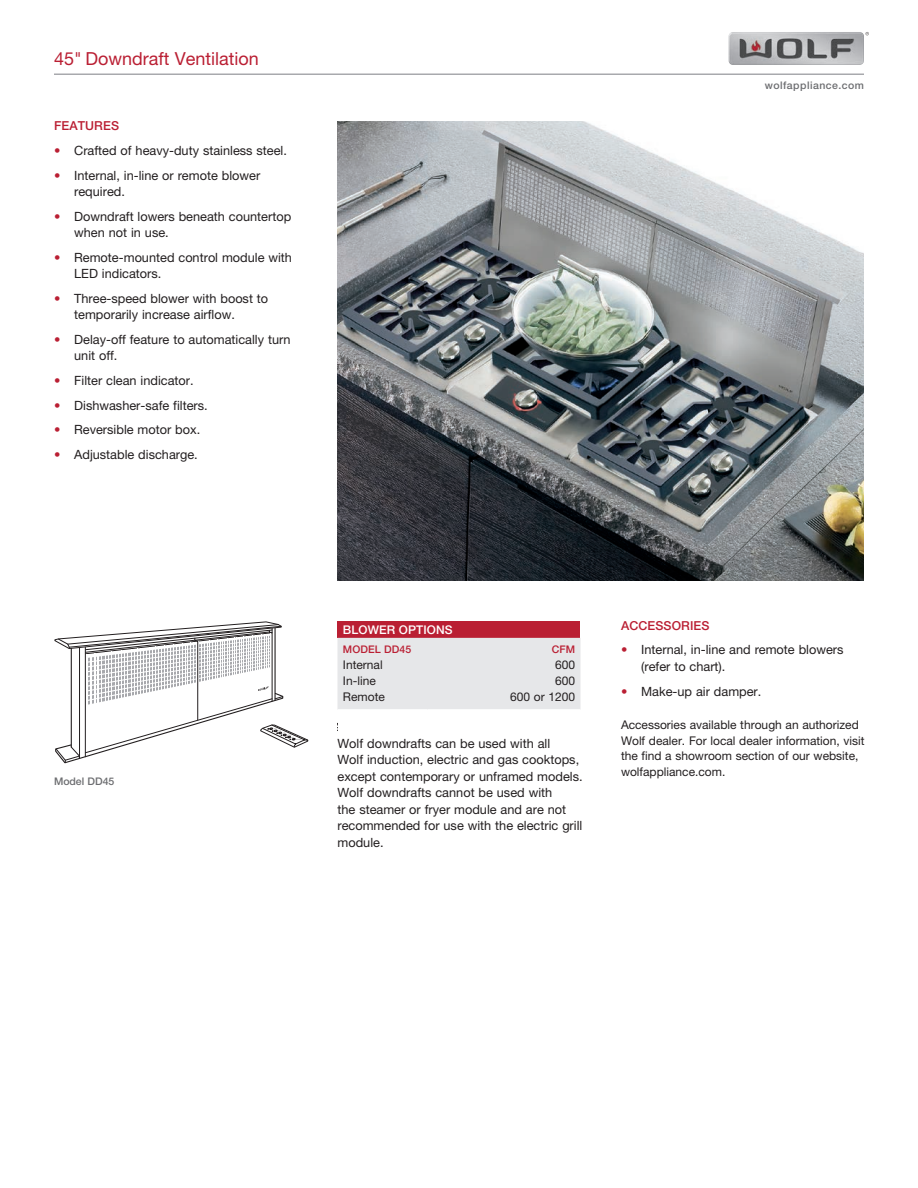
<style>
.page{position:relative;width:918px;height:1188px;background:#fff}
.page>*{position:absolute;margin:0;border:0;box-sizing:border-box;transform-origin:0 0}
.t1{font:18px "Helvetica Neue LT Std";color:#ba1f33}
.t2{font:12.75px/16.5px "Helvetica Neue LT Std";color:#231f20}
.t3{font:500 12.3px "Helvetica Neue LT Std";letter-spacing:.01em;color:#ba1f33}
.t4{font:12px/15.8px "Helvetica Neue LT Std";color:#231f20}
.t5{font:500 12px "Helvetica Neue LT Std";letter-spacing:.01em;color:#fff}
.t6{font:500 10.5px "Helvetica Neue LT Std";letter-spacing:.045em;color:#6c6d70}
.t7{font:500 10.5px "Helvetica Neue LT Std";letter-spacing:.01em;color:#ba1f33}
.t8{font:500 10.5px "Helvetica Neue LT Std";color:#6c6d70}
.s1{color:#ba1f33}
</style>
<div class="page">
<img style="left:338px;top:122px;width:526px;height:458px">
<hr style="left:54px;top:74px;width:810px;height:1px;background:#a8a9ad">
<svg style="left:865px;top:32px;width:4px;height:3px"></svg>
<img style="left:729px;top:32px;width:135px;height:33px">
<svg style="left:54px;top:621px;width:526px;height:142px"></svg>
<h1 class="t1" style="left:54px;top:48px;width:206px">45" Downdraft Ventilation</h1>
<p class="t3" style="left:54px;top:119px;width:67px">FEATURES</p>
<p class="t2" style="left:54px;top:142px;width:234px"><span class="s1">•</span> Crafted of heavy-duty stainless steel.</p>
<p class="t2" style="left:74px;top:167px;width:188px;text-indent:-20px"><span class="s1">•</span> Internal, in-line or remote blower required.</p>
<p class="t2" style="left:74px;top:208px;width:219px;text-indent:-20px"><span class="s1">•</span> Downdraft lowers beneath countertop when not in use.</p>
<p class="t2" style="left:74px;top:249px;width:219px;text-indent:-20px"><span class="s1">•</span> Remote-mounted control module with<br>LED indicators.</p>
<p class="t2" style="left:74px;top:290px;width:196px;text-indent:-20px"><span class="s1">•</span> Three-speed blower with boost to temporarily increase airflow.</p>
<p class="t2" style="left:74px;top:331px;width:218px;text-indent:-20px"><span class="s1">•</span> Delay-off feature to automatically turn unit off.</p>
<p class="t2" style="left:54px;top:372px;width:141px"><span class="s1">•</span> Filter clean indicator.</p>
<p class="t2" style="left:54px;top:397px;width:155px"><span class="s1">•</span> Dishwasher-safe filters.</p>
<p class="t2" style="left:54px;top:421px;width:148px"><span class="s1">•</span> Reversible motor box.</p>
<p class="t2" style="left:54px;top:446px;width:145px"><span class="s1">•</span> Adjustable discharge.</p>
<p class="t6" style="left:765px;top:79px;width:101px">wolfappliance.com</p>
<p class="t8" style="left:54px;top:775px;width:62px">Model DD45</p>
<p class="t5" style="left:343px;top:622px;width:111px">BLOWER OPTIONS</p>
<p class="t7" style="left:343px;top:643px;width:70px">MODEL DD45</p>
<p class="t7" style="left:552px;top:643px;width:25px">CFM</p>
<p class="t4" style="left:343px;top:657px;width:41px">Internal</p>
<p class="t4" style="left:555px;top:657px;width:22px">600</p>
<p class="t4" style="left:343px;top:673px;width:34px">In-line</p>
<p class="t4" style="left:555px;top:673px;width:22px">600</p>
<p class="t4" style="left:343px;top:689px;width:44px">Remote</p>
<p class="t4" style="left:510px;top:689px;width:66px">600 or 1200</p>
<p class="t2" style="left:338px;top:735px;width:247px">Wolf downdrafts can be used with all<br>Wolf induction, electric and gas cooktops, except contemporary or unframed models.<br>Wolf downdrafts cannot be used with<br>the steamer or fryer module and are not recommended for use with the electric grill module.</p>
<p class="t3" style="left:621px;top:618px;width:90px">ACCESSORIES</p>
<p class="t2" style="left:641px;top:641px;width:204px;text-indent:-20px"><span class="s1">•</span> Internal, in-line and remote blowers (refer to chart).</p>
<p class="t2" style="left:621px;top:683px;width:142px"><span class="s1">•</span> Make-up air damper.</p>
<p class="t4" style="left:621px;top:717px;width:245px">Accessories available through an authorized Wolf dealer. For local dealer information, visit the find a showroom section of our website, wolfappliance.com.</p>
</div>
